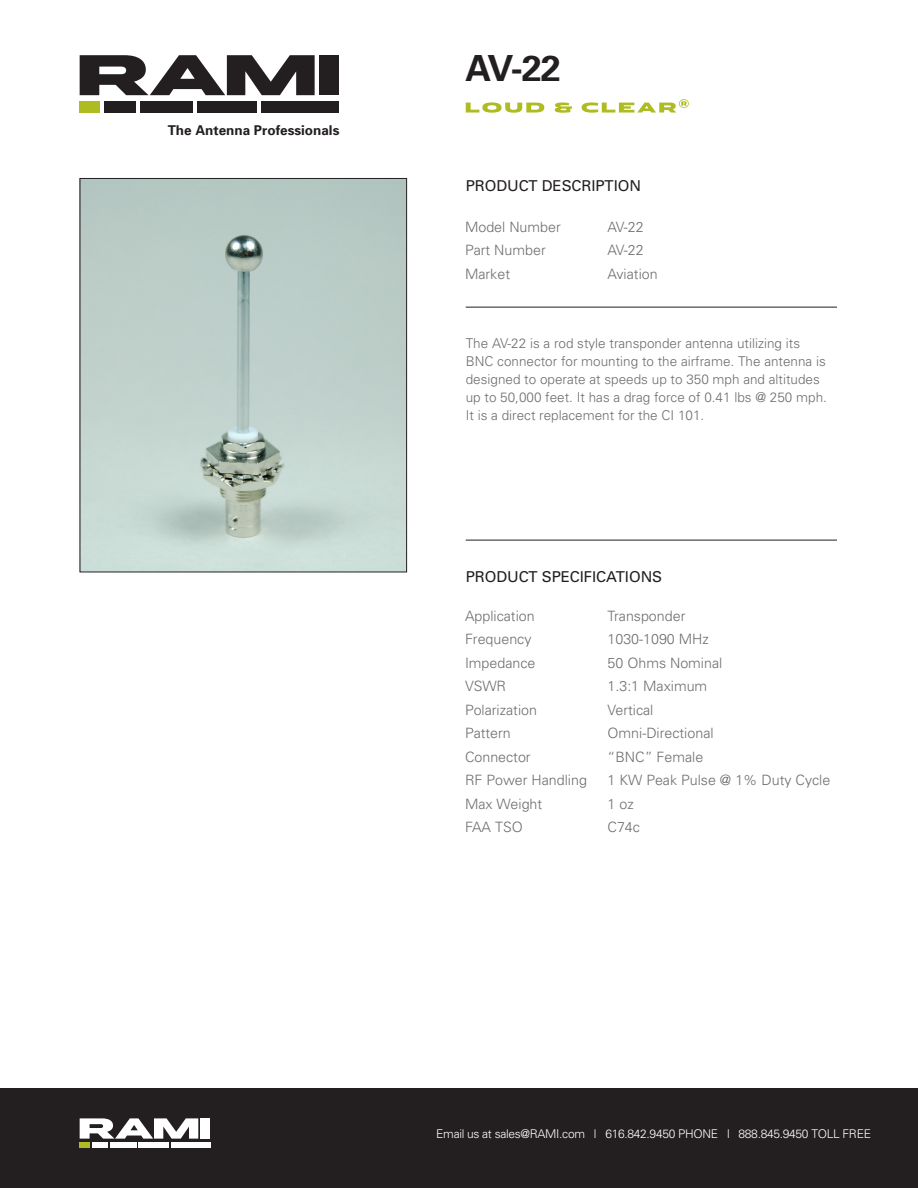
<style>
.page{position:relative;width:918px;height:1188px;background:#fff}
.page>*{position:absolute;margin:0;border:0;box-sizing:border-box;transform-origin:0 0}
.t1{font:700 36px "Univers";color:#231f20}
.t2{font:15px "Univers";letter-spacing:-.005em;color:#231f20}
.t3{font:300 14.25px "Univers";color:#6c6d70}
.t4{font:300 13.5px/18px "Univers";color:#6c6d70}
.t5{font:700 13.5px "Univers";color:#231f20}
.t6{font:300 12px "Univers";letter-spacing:-.025em;color:#fff}
</style>
<div class="page">
<svg style="left:80px;top:55px;width:235px;height:40px"></svg>
<div style="left:319px;top:55px;width:20px;height:40px;background:#231f20"></div>
<div style="left:80px;top:101px;width:20px;height:12px;background:#aebc21"></div>
<div style="left:104px;top:101px;width:31px;height:12px;background:#231f20"></div>
<div style="left:140px;top:101px;width:53px;height:12px;background:#231f20"></div>
<div style="left:197px;top:101px;width:59px;height:12px;background:#231f20"></div>
<div style="left:261px;top:101px;width:78px;height:12px;background:#231f20"></div>
<svg style="left:466px;top:102px;width:78px;height:11px"></svg>
<svg style="left:555px;top:102px;width:17px;height:11px"></svg>
<svg style="left:582px;top:99px;width:107px;height:14px"></svg>
<div style="left:0;top:1089px;width:918px;height:99px;background:#231f20"></div>
<svg style="left:80px;top:1118px;width:118px;height:21px"></svg>
<div style="left:201px;top:1118px;width:9px;height:21px;background:#fff"></div>
<div style="left:80px;top:1142px;width:10px;height:6px;background:#aebc21"></div>
<div style="left:92px;top:1142px;width:16px;height:6px;background:#fff"></div>
<div style="left:110px;top:1142px;width:27px;height:6px;background:#fff"></div>
<div style="left:139px;top:1142px;width:30px;height:6px;background:#fff"></div>
<div style="left:171px;top:1142px;width:39px;height:6px;background:#fff"></div>
<img style="left:82px;top:180px;width:323px;height:390px">
<div style="left:80px;top:178px;width:327px;height:394px;border:1px solid #231f20"></div>
<hr style="left:466px;top:540px;width:371px;height:1px;background:#231f20">
<hr style="left:466px;top:307px;width:371px;height:1px;background:#231f20">
<p class="t5" style="left:168px;top:122px;width:173px">The Antenna Professionals</p>
<p class="t1" style="left:465px;top:45px;width:97px">AV-22</p>
<p class="t2" style="left:466px;top:176px;width:177px">PRODUCT DESCRIPTION</p>
<p class="t3" style="left:465px;top:218px;width:97px">Model Number</p>
<p class="t3" style="left:608px;top:218px;width:38px">AV-22</p>
<p class="t3" style="left:465px;top:241px;width:82px">Part Number</p>
<p class="t3" style="left:608px;top:241px;width:38px">AV-22</p>
<p class="t3" style="left:465px;top:265px;width:47px">Market</p>
<p class="t3" style="left:608px;top:265px;width:52px">Aviation</p>
<p class="t4" style="left:466px;top:334px;width:363px">The AV-22 is a rod style transponder antenna utilizing its BNC connector for mounting to the airframe. The antenna is designed to operate at speeds up to 350 mph and altitudes up to 50,000 feet. It has a drag force of 0.41 lbs @ 250 mph.<br>It is a direct replacement for the CI 101.</p>
<p class="t2" style="left:466px;top:568px;width:198px">PRODUCT SPECIFICATIONS</p>
<p class="t3" style="left:465px;top:607px;width:71px">Application</p>
<p class="t3" style="left:608px;top:607px;width:79px">Transponder</p>
<p class="t3" style="left:465px;top:630px;width:68px">Frequency</p>
<p class="t3" style="left:608px;top:630px;width:103px">1030-1090 MHz</p>
<p class="t3" style="left:465px;top:654px;width:72px">Impedance</p>
<p class="t3" style="left:608px;top:654px;width:116px">50 Ohms Nominal</p>
<p class="t3" style="left:465px;top:677px;width:43px">VSWR</p>
<p class="t3" style="left:608px;top:677px;width:101px">1.3:1 Maximum</p>
<p class="t3" style="left:465px;top:701px;width:74px">Polarization</p>
<p class="t3" style="left:608px;top:701px;width:47px">Vertical</p>
<p class="t3" style="left:465px;top:725px;width:47px">Pattern</p>
<p class="t3" style="left:608px;top:725px;width:108px">Omni-Directional</p>
<p class="t3" style="left:465px;top:748px;width:67px">Connector</p>
<p class="t3" style="left:608px;top:748px;width:97px">“BNC” Female</p>
<p class="t3" style="left:465px;top:772px;width:123px">RF Power Handling</p>
<p class="t3" style="left:608px;top:772px;width:224px">1 KW Peak Pulse @ 1% Duty Cycle</p>
<p class="t3" style="left:465px;top:795px;width:79px">Max Weight</p>
<p class="t3" style="left:608px;top:795px;width:28px">1 oz</p>
<p class="t3" style="left:465px;top:819px;width:59px">FAA TSO</p>
<p class="t3" style="left:608px;top:819px;width:34px">C74c</p>
<p class="t6" style="left:436px;top:1126px;width:436px">Email us at sales@RAMI.com | 616.842.9450 PHONE | 888.845.9450 TOLL FREE</p>
</div>
